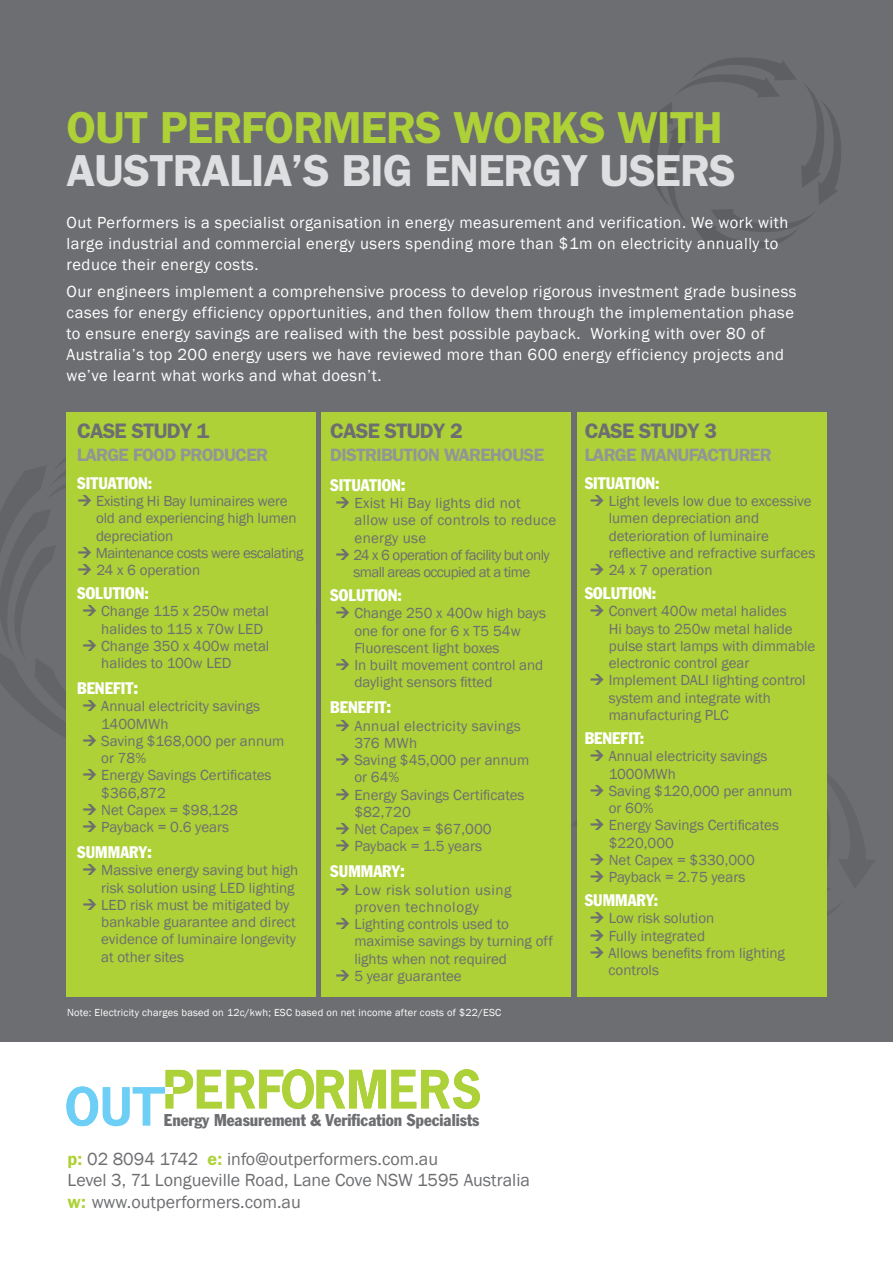
<style>
.page{position:relative;width:893px;height:1263px;background:#fff}
.page>*{position:absolute;margin:0;border:0;box-sizing:border-box;transform-origin:0 0}
.t1{font:600 45px "Franklin Gothic";letter-spacing:-.02em;color:#dedfe0}
.t2{font:600 45px "Franklin Gothic";letter-spacing:-.02em;color:#add136}
.t3{font:600 21px "Franklin Gothic";color:#6d6e71}
.t4{font:18px/21.6px "Franklin Gothic";color:#6d6e71}
.t5{font:600 18px "Franklin Gothic";letter-spacing:-.04em;color:#929597}
.t6{font:condensed 16.8px "Franklin Gothic";color:#6d6e71}
.t7{font:16.5px/21px "Franklin Gothic";letter-spacing:.03em;color:#fff}
.t8{font:condensed 16.5px "Franklin Gothic";color:#fff}
.t9{font:15px/17.2px "Franklin Gothic";color:#6d6e71}
.t10{font:10.5px "Franklin Gothic";letter-spacing:.02em;color:#fff}
.s1{font-size:18.15px}
.s2{font-weight:600;color:#add136}
</style>
<div class="page">
<div style="left:0;top:0;width:893px;height:1042px;background:#6d6e71"></div>
<svg style="left:66px;top:1069px;width:414px;height:57px"></svg>
<div style="left:166px;top:1087px;width:7px;height:6px;background:#fff"></div>
<svg style="left:650px;top:58px;width:191px;height:191px"></svg>
<div style="left:67px;top:412px;width:249px;height:584px;background:#add136"></div>
<div style="left:322px;top:412px;width:249px;height:584px;background:#add136"></div>
<div style="left:577px;top:412px;width:249px;height:584px;background:#add136"></div>
<h1 class="t2" style="left:67px;top:101px;width:652px">OUT PERFORMERS WORKS WITH</h1>
<h1 class="t1" style="left:67px;top:144px;width:671px">AUSTRALIA’S BIG ENERGY USERS</h1>
<p class="t7" style="left:67px;top:212px;width:723px">Out Performers is a specialist organisation in energy measurement and verification. We work with large industrial and commercial energy users spending more than $1m on electricity annually to reduce their energy costs.</p>
<p class="t7" style="left:67px;top:282px;width:731px">Our engineers implement a comprehensive process to develop rigorous investment grade business cases for energy efficiency opportunities, and then follow them through the implementation phase to ensure energy savings are realised with the best possible payback. Working with over 80 of Australia’s top 200 energy users we have reviewed more than 600 energy efficiency projects and we’ve learnt what works and what doesn’t.</p>
<h2 class="t3" style="left:77px;top:419px;width:14px">CASE</h2>
<h2 class="t3" style="left:131px;top:419px;width:14px">STUDY</h2>
<h2 class="t3" style="left:197px;top:419px;width:14px">1</h2>
<p class="t5" style="left:77px;top:444px;width:115px">LARGE FOOD PRODUCER</p>
<p class="t8" style="left:77px;top:473px;width:77px">SITUATION:</p>
<p class="t9" style="left:96px;top:493px;width:209px">Existing Hi Bay luminaires were old and experiencing high lumen depreciation<br>Maintenance costs were escalating<br>24 x 6 operation</p>
<p class="t8" style="left:77px;top:583px;width:73px">SOLUTION:</p>
<p class="t9" style="left:101px;top:603px;width:170px">Change 115 x 250w metal halides to 115 x 70w LED<br>Change 350 x 400w metal halides to 100w LED</p>
<p class="t8" style="left:77px;top:678px;width:63px">BENEFIT<span class="s1">:</span></p>
<p class="t9" style="left:101px;top:698px;width:185px">Annual electricity savings<br>1400MWh<br>Saving $168,000 per annum or 78%<br>Energy Savings Certificates $366,872<br>Net Capex = $98,128<br>Payback = 0.6 years</p>
<p class="t8" style="left:77px;top:842px;width:76px">SUMMARY<span class="s1">:</span></p>
<p class="t9" style="left:101px;top:862px;width:199px">Massive energy saving but high risk solution using LED lighting<br>LED risk must be mitigated by bankable guarantee and direct evidence of luminaire longevity at other sites</p>
<h2 class="t3" style="left:330px;top:419px;width:14px">CASE</h2>
<h2 class="t3" style="left:384px;top:419px;width:14px">STUDY</h2>
<h2 class="t3" style="left:450px;top:419px;width:14px">2</h2>
<p class="t5" style="left:330px;top:444px;width:215px">DISTRIBUTION WAREHOUSE</p>
<p class="t8" style="left:330px;top:475px;width:77px">SITUATION<span class="s1">:</span></p>
<p class="t9" style="left:353px;top:495px;width:204px">Exist Hi Bay lights did not allow use of controls to reduce energy use<br>24 x 6 operation of facility but only small areas occupied at a time</p>
<p class="t8" style="left:330px;top:585px;width:73px">SOLUTION:</p>
<p class="t9" style="left:354px;top:605px;width:193px">Change 250 x 400w high bays one for one for 6 x T5 54w<br>Fluorescent light boxes<br>In built movement control and daylight sensors fitted</p>
<p class="t8" style="left:330px;top:697px;width:63px">BENEFIT<span class="s1">:</span></p>
<p class="t9" style="left:354px;top:717px;width:176px">Annual electricity savings<br>376 MWh<br>Saving $45,000 per annum or 64%<br>Energy Savings Certificates $82,720<br>Net Capex = $67,000<br>Payback = 1.5 years</p>
<p class="t8" style="left:330px;top:861px;width:76px">SUMMARY<span class="s1">:</span></p>
<p class="t9" style="left:354px;top:881px;width:200px">Low risk solution using proven technology<br>Lighting controls used to maximise savings by turning off lights when not required<br>5 year guarantee</p>
<p class="t10" style="left:67px;top:1005px;width:436px">Note: Electricity charges based on 12c/kwh; ESC based on net income after costs of $22/ESC</p>
<h2 class="t3" style="left:585px;top:419px;width:14px">CASE</h2>
<h2 class="t3" style="left:639px;top:419px;width:14px">STUDY</h2>
<h2 class="t3" style="left:704px;top:419px;width:14px">3</h2>
<p class="t5" style="left:585px;top:444px;width:12px">LARGE</p>
<p class="t5" style="left:640px;top:444px;width:13px">MANU</p>
<p class="t5" style="left:689px;top:444px;width:20px">FACTURER</p>
<p class="t8" style="left:585px;top:473px;width:77px">SITUATION:</p>
<p class="t9" style="left:609px;top:493px;width:208px">Light levels low due to excessive lumen depreciation and deterioration of luminaire reflective and refractive surfaces<br>24 x 7 operation</p>
<p class="t8" style="left:585px;top:583px;width:73px">SOLUTION:</p>
<p class="t9" style="left:609px;top:603px;width:208px">Convert 400w metal halides<br>Hi bays to 250w metal halide pulse start lamps with dimmable electronic control gear<br>Implement DALI lighting control system and integrate with manufacturing PLC</p>
<p class="t8" style="left:585px;top:728px;width:61px">BENEFIT:</p>
<p class="t9" style="left:609px;top:748px;width:185px">Annual electricity savings<br>1000MWh<br>Saving $120,000 per annum or 60%<br>Energy Savings Certificates $220,000<br>Net Capex = $330,000<br>Payback = 2.75 years</p>
<p class="t8" style="left:585px;top:890px;width:75px">SUMMARY:</p>
<p class="t9" style="left:609px;top:910px;width:178px">Low risk solution<br>Fully integrated<br>Allows benefits from lighting controls</p>
<p class="t6" style="left:164px;top:1109px;width:317px">ENERGY MEASUREMENT &amp; VERIFICATION SPECIALISTS</p>
<p class="t4" style="left:68px;top:1148px;width:464px"><span class="s2">P:</span> 02 8094 1742 <span class="s2">E:</span> info@outperformers.com.au<br>Level 3, 71 Longueville Road, Lane Cove NSW 1595 Australia<br><span class="s2">W:</span> www.outperformers.com.au</p>
</div>
